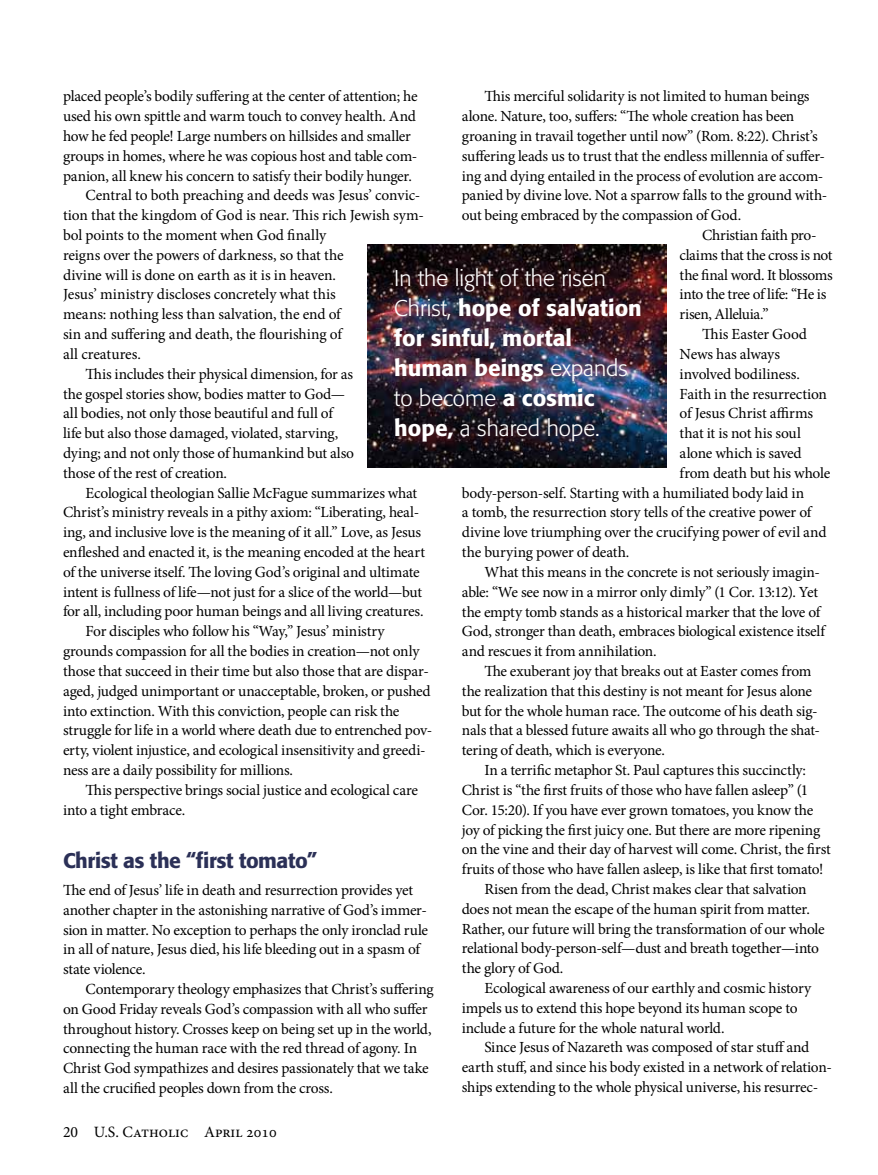
<style>
.page{position:relative;width:878px;height:1175px;background:#fff}
.page>*{position:absolute;margin:0;border:0;box-sizing:border-box;transform-origin:0 0}
.t1{font:300 22.5px/30px "Formata";color:#fff}
.t2{font:500 21px "Formata";letter-spacing:-.02em;color:#2b3057}
.t3{font:15.75px "Minion Pro";color:#000}
.t4{font:15.45px/19.8px "Minion Pro";letter-spacing:-.015em;color:#000}
.t5{font:15.45px "Minion Pro";letter-spacing:.005em;color:#000}
.t6{font:15.45px "Minion Pro";letter-spacing:.01em;color:#000}
.s1{font-weight:500}
</style>
<div class="page">
<img style="left:368px;top:244px;width:298px;height:224px">
<div style="left:390px;top:264px;width:262px;height:189px;background:#751a1d;opacity:.75"></div>
<p class="t4" style="left:63px;top:86px;width:356px">placed people’s bodily suffering at the center of attention; he</p>
<p class="t4" style="left:63px;top:106px;width:354px">used his own spittle and warm touch to convey health. And</p>
<p class="t4" style="left:63px;top:126px;width:349px">how he fed people! Large numbers on hillsides and smaller</p>
<p class="t4" style="left:63px;top:146px;width:356px">groups in homes, where he was copious host and table com-</p>
<p class="t4" style="left:63px;top:166px;width:350px">panion, all knew his concern to satisfy their bodily hunger.</p>
<p class="t4" style="left:85px;top:186px;width:336px">Central to both preaching and deeds was Jesus’ convic-</p>
<p class="t6" style="left:63px;top:205px;width:362px">tion that the kingdom of God is near. This rich Jewish sym-</p>
<p class="t4" style="left:63px;top:225px;width:264px">bol points to the moment when God finally</p>
<p class="t4" style="left:63px;top:245px;width:282px">reigns over the powers of darkness, so that the</p>
<p class="t4" style="left:63px;top:265px;width:274px">divine will is done on earth as it is in heaven.</p>
<p class="t4" style="left:63px;top:285px;width:274px">Jesus’ ministry discloses concretely what this</p>
<p class="t4" style="left:63px;top:304px;width:279px">means: nothing less than salvation, the end of</p>
<p class="t4" style="left:63px;top:324px;width:280px">sin and suffering and death, the flourishing of</p>
<p class="t4" style="left:63px;top:344px;width:79px">all creatures.</p>
<p class="t4" style="left:85px;top:364px;width:269px">This includes their physical dimension, for as</p>
<p class="t4" style="left:63px;top:384px;width:283px">the gospel stories show, bodies matter to God—</p>
<p class="t4" style="left:63px;top:403px;width:271px">all bodies, not only those beautiful and full of</p>
<p class="t4" style="left:63px;top:423px;width:277px">life but also those damaged, violated, starving,</p>
<p class="t4" style="left:63px;top:443px;width:292px">dying; and not only those of humankind but also</p>
<p class="t4" style="left:63px;top:463px;width:165px">those of the rest of creation.</p>
<p class="t4" style="left:85px;top:483px;width:333px">Ecological theologian Sallie McFague summarizes what</p>
<p class="t4" style="left:63px;top:502px;width:358px">Christ’s ministry reveals in a pithy axiom: “Liberating, heal-</p>
<p class="t4" style="left:63px;top:522px;width:360px">ing, and inclusive love is the meaning of it all.” Love, as Jesus</p>
<p class="t4" style="left:63px;top:542px;width:363px">enfleshed and enacted it, is the meaning encoded at the heart</p>
<p class="t4" style="left:63px;top:562px;width:358px">of the universe itself. The loving God’s original and ultimate</p>
<p class="t4" style="left:63px;top:582px;width:360px">intent is fullness of life—not just for a slice of the world—but</p>
<p class="t4" style="left:63px;top:601px;width:362px">for all, including poor human beings and all living creatures.</p>
<p class="t4" style="left:85px;top:621px;width:300px">For disciples who follow his “Way,” Jesus’ ministry</p>
<p class="t4" style="left:63px;top:641px;width:358px">grounds compassion for all the bodies in creation—not only</p>
<p class="t4" style="left:63px;top:661px;width:367px">those that succeed in their time but also those that are dispar-</p>
<p class="t4" style="left:63px;top:681px;width:369px">aged, judged unimportant or unacceptable, broken, or pushed</p>
<p class="t4" style="left:63px;top:700px;width:338px">into extinction. With this conviction, people can risk the</p>
<p class="t4" style="left:63px;top:720px;width:370px">struggle for life in a world where death due to entrenched pov-</p>
<p class="t4" style="left:63px;top:740px;width:364px">erty, violent injustice, and ecological insensitivity and greedi-</p>
<p class="t4" style="left:63px;top:760px;width:231px">ness are a daily possibility for millions.</p>
<p class="t4" style="left:85px;top:780px;width:334px">This perspective brings social justice and ecological care</p>
<p class="t4" style="left:63px;top:800px;width:124px">into a tight embrace.</p>
<h2 class="t2" style="left:63px;top:848px;width:256px">Christ as the “first tomato”</h2>
<p class="t4" style="left:63px;top:880px;width:366px">The end of Jesus’ life in death and resurrection provides yet another chapter in the astonishing narrative of God’s immer&shy;sion in matter. No exception to perhaps the only ironclad rule in all of nature, Jesus died, his life bleeding out in a spasm of state violence.</p>
<p class="t4" style="left:63px;top:979px;width:372px;text-indent:22px">Contemporary theology emphasizes that Christ’s suffering on Good Friday reveals God’s compassion with all who suffer throughout history. Crosses keep on being set up in the world, connecting the human race with the red thread of agony. In Christ God sympathizes and desires passionately that we take all the crucified peoples down from the cross.</p>
<p class="t4" style="left:484px;top:87px;width:327px">This merciful solidarity is not limited to human beings</p>
<p class="t4" style="left:462px;top:106px;width:334px">alone. Nature, too, suffers: “The whole creation has been</p>
<p class="t4" style="left:462px;top:126px;width:357px">groaning in travail together until now” (Rom. 8:22). Christ’s</p>
<p class="t4" style="left:462px;top:146px;width:364px">suffering leads us to trust that the endless millennia of suffer-</p>
<p class="t4" style="left:462px;top:166px;width:363px">ing and dying entailed in the process of evolution are accom-</p>
<p class="t4" style="left:462px;top:186px;width:367px">panied by divine love. Not a sparrow falls to the ground with-</p>
<p class="t4" style="left:462px;top:205px;width:281px">out being embraced by the compassion of God.</p>
<p class="t4" style="left:702px;top:225px;width:116px">Christian faith pro-</p>
<p class="t4" style="left:679px;top:245px;width:154px">claims that the cross is not</p>
<p class="t4" style="left:679px;top:265px;width:155px">the final word. It blossoms</p>
<p class="t4" style="left:679px;top:285px;width:148px">into the tree of life: “He is</p>
<p class="t4" style="left:679px;top:304px;width:90px">risen, Alleluia.”</p>
<p class="t4" style="left:702px;top:324px;width:106px">This Easter Good</p>
<p class="t4" style="left:679px;top:344px;width:102px">News has always</p>
<p class="t4" style="left:679px;top:364px;width:122px">involved bodiliness.</p>
<p class="t4" style="left:679px;top:384px;width:149px">Faith in the resurrection</p>
<p class="t4" style="left:679px;top:403px;width:135px">of Jesus Christ affirms</p>
<p class="t4" style="left:679px;top:423px;width:123px">that it is not his soul</p>
<p class="t4" style="left:679px;top:443px;width:124px">alone which is saved</p>
<p class="t4" style="left:679px;top:463px;width:152px">from death but his whole</p>
<p class="t4" style="left:462px;top:483px;width:344px">body-person-self. Starting with a humiliated body laid in</p>
<p class="t4" style="left:462px;top:502px;width:351px">a tomb, the resurrection story tells of the creative power of</p>
<p class="t5" style="left:462px;top:522px;width:366px">divine love triumphing over the crucifying power of evil and</p>
<p class="t4" style="left:462px;top:542px;width:169px">the burying power of death.</p>
<p class="t4" style="left:484px;top:562px;width:337px">What this means in the concrete is not seriously imagin-</p>
<p class="t4" style="left:462px;top:582px;width:358px">able: “We see now in a mirror only dimly” (1 Cor. 13:12). Yet</p>
<p class="t4" style="left:462px;top:602px;width:360px">the empty tomb stands as a historical marker that the love of</p>
<p class="t4" style="left:462px;top:621px;width:365px">God, stronger than death, embraces biological existence itself</p>
<p class="t4" style="left:462px;top:641px;width:196px">and rescues it from annihilation.</p>
<p class="t4" style="left:484px;top:661px;width:329px">The exuberant joy that breaks out at Easter comes from</p>
<p class="t4" style="left:462px;top:681px;width:352px">the realization that this destiny is not meant for Jesus alone</p>
<p class="t4" style="left:462px;top:701px;width:357px">but for the whole human race. The outcome of his death sig-</p>
<p class="t4" style="left:462px;top:720px;width:359px">nals that a blessed future awaits all who go through the shat-</p>
<p class="t4" style="left:462px;top:740px;width:205px">tering of death, which is everyone.</p>
<p class="t4" style="left:484px;top:760px;width:323px">In a terrific metaphor St. Paul captures this succinctly:</p>
<p class="t4" style="left:462px;top:780px;width:348px">Christ is “the first fruits of those who have fallen asleep” (1</p>
<p class="t4" style="left:462px;top:800px;width:353px">Cor. 15:20). If you have ever grown tomatoes, you know the</p>
<p class="t4" style="left:462px;top:819px;width:360px">joy of picking the first juicy one. But there are more ripening</p>
<p class="t4" style="left:462px;top:839px;width:370px">on the vine and their day of harvest will come. Christ, the first</p>
<p class="t4" style="left:462px;top:859px;width:363px">fruits of those who have fallen asleep, is like that first tomato!</p>
<p class="t4" style="left:484px;top:879px;width:324px">Risen from the dead, Christ makes clear that salvation</p>
<p class="t4" style="left:462px;top:899px;width:349px">does not mean the escape of the human spirit from matter.</p>
<p class="t4" style="left:462px;top:918px;width:364px">Rather, our future will bring the transformation of our whole</p>
<p class="t4" style="left:462px;top:938px;width:359px">relational body-person-self—dust and breath together—into</p>
<p class="t4" style="left:462px;top:958px;width:103px">the glory of God.</p>
<p class="t4" style="left:484px;top:978px;width:328px">Ecological awareness of our earthly and cosmic history</p>
<p class="t4" style="left:462px;top:998px;width:337px">impels us to extend this hope beyond its human scope to</p>
<p class="t4" style="left:462px;top:1017px;width:264px">include a future for the whole natural world.</p>
<p class="t4" style="left:484px;top:1037px;width:326px">Since Jesus of Nazareth was composed of star stuff and</p>
<p class="t4" style="left:462px;top:1057px;width:371px">earth stuff, and since his body existed in a network of relation-</p>
<p class="t4" style="left:462px;top:1077px;width:358px">ships extending to the whole physical universe, his resurrec-</p>
<h1 class="t1" style="left:394px;top:263px;width:249px">In the light of the risen<br>Christ, <span class="s1">hope of salvation for sinful, mortal human beings</span> expands to become <span class="s1">a cosmic hope,</span> a shared hope.</h1>
<p class="t3" style="left:63px;top:1121px;width:215px">20 U.S. Catholic April 2010</p>
</div>
